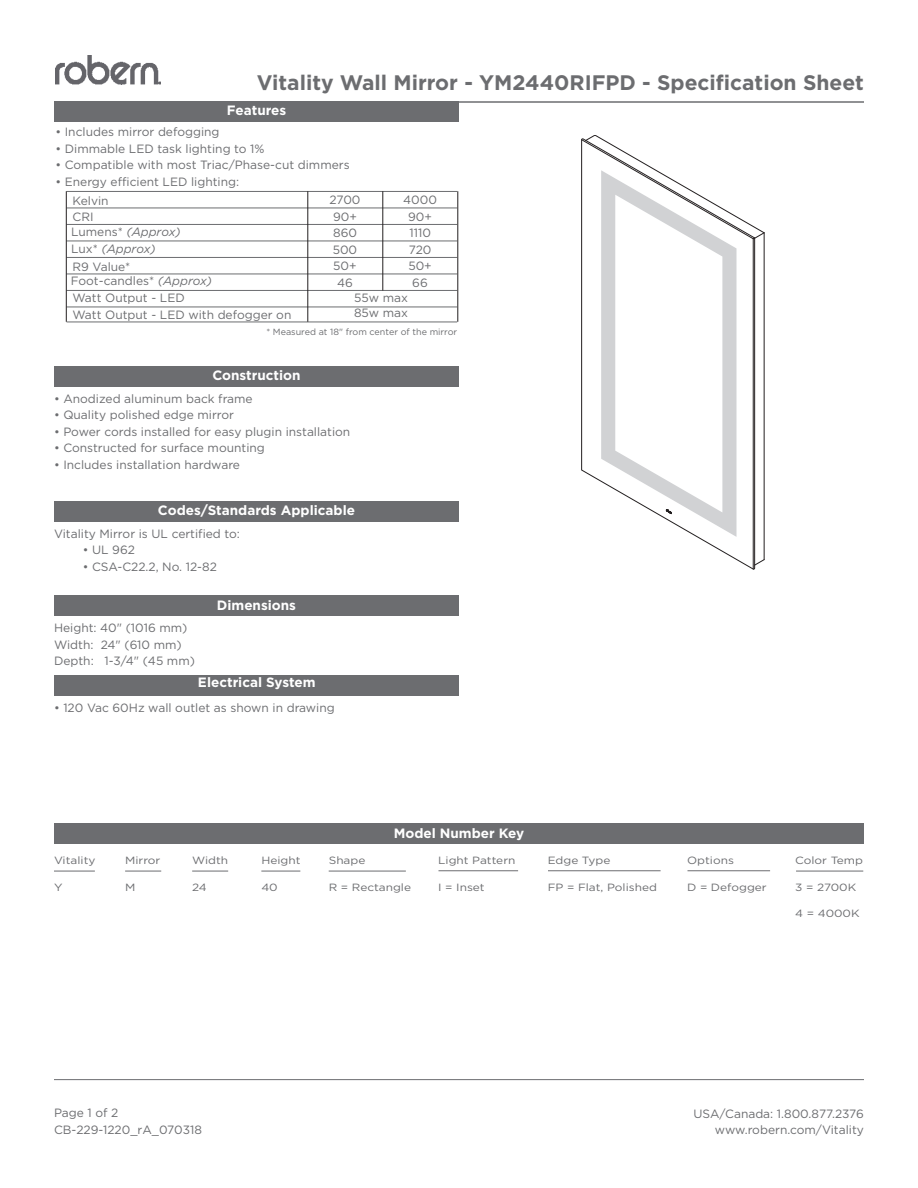
<style>
.page{position:relative;width:918px;height:1188px;background:#fff}
.page>*{position:absolute;margin:0;border:0;box-sizing:border-box;transform-origin:0 0}
.t1{font:700 21px "Gotham";color:#6c6d70}
.t2{font:700 13.5px "Gotham";color:#fff}
.t3{font:12px/16.5px "Gotham";color:#6c6d70}
.t4{font:italic 12px/16.5px "Gotham";color:#6c6d70}
.t5{font:10.5px "Gotham";color:#6c6d70;scale:1.13 1}
.t6{font:9px "Gotham";color:#6c6d70}
.s1{font-style:normal}
.s2{font-style:italic}
</style>
<div class="page">
<hr style="left:54px;top:1079px;width:810px;height:1px;background:#6c6d70">
<div style="left:54px;top:101px;width:405px;height:21px;background:#6c6d70"></div>
<div style="left:54px;top:366px;width:405px;height:20px;background:#6c6d70"></div>
<div style="left:54px;top:596px;width:405px;height:20px;background:#6c6d70"></div>
<div style="left:54px;top:501px;width:405px;height:20px;background:#6c6d70"></div>
<hr style="left:54px;top:101px;width:810px;height:2px;background:#6c6d70">
<div style="left:54px;top:824px;width:810px;height:20px;background:#6c6d70"></div>
<hr style="left:125px;top:871px;width:36px;height:1px;background:#6c6d70">
<hr style="left:54px;top:871px;width:41px;height:1px;background:#6c6d70">
<hr style="left:688px;top:870px;width:82px;height:1px;background:#6c6d70">
<hr style="left:548px;top:870px;width:113px;height:1px;background:#6c6d70">
<hr style="left:438px;top:870px;width:80px;height:1px;background:#6c6d70">
<img style="left:56px;top:56px;width:104px;height:28px">
<hr style="left:329px;top:871px;width:77px;height:1px;background:#6c6d70">
<hr style="left:796px;top:871px;width:67px;height:1px;background:#6c6d70">
<div style="left:54px;top:675px;width:405px;height:20px;background:#6c6d70"></div>
<hr style="left:192px;top:871px;width:36px;height:1px;background:#6c6d70">
<hr style="left:261px;top:871px;width:39px;height:1px;background:#6c6d70">
<hr style="left:764px;top:233px;width:1px;height:327px;background:#231f20">
<svg style="left:754px;top:559px;width:11px;height:7px"></svg>
<hr style="left:753px;top:239px;width:1px;height:330px;background:#231f20">
<svg style="left:657px;top:514px;width:80px;height:23px"></svg>
<svg style="left:581px;top:135px;width:184px;height:379px"></svg>
<hr style="left:67px;top:208px;width:390px;height:1px;background:#6c6d70">
<hr style="left:67px;top:191px;width:390px;height:1px;background:#6c6d70">
<hr style="left:67px;top:224px;width:390px;height:1px;background:#6c6d70">
<hr style="left:67px;top:241px;width:390px;height:1px;background:#6c6d70">
<hr style="left:67px;top:257px;width:390px;height:1px;background:#6c6d70">
<hr style="left:67px;top:274px;width:390px;height:1px;background:#6c6d70">
<hr style="left:67px;top:290px;width:390px;height:1px;background:#6c6d70">
<hr style="left:67px;top:307px;width:390px;height:1px;background:#6c6d70">
<hr style="left:67px;top:322px;width:390px;height:1px;background:#6c6d70">
<hr style="left:66px;top:191px;width:1px;height:131px;background:#231f20">
<hr style="left:308px;top:191px;width:1px;height:131px;background:#231f20">
<hr style="left:383px;top:191px;width:1px;height:100px;background:#231f20">
<hr style="left:458px;top:191px;width:1px;height:131px;background:#231f20">
<h1 class="t1" style="left:257px;top:68px;width:609px">Vitality Wall Mirror - YM2440RIFPD - Specification Sheet</h1>
<p class="t2" style="left:227px;top:102px;width:61px">Features</p>
<p class="t3" style="left:56px;top:124px;width:166px">• Includes mirror defogging</p>
<p class="t3" style="left:56px;top:140px;width:211px">• Dimmable LED task lighting to 1%</p>
<p class="t3" style="left:56px;top:157px;width:296px">• Compatible with most Triac/Phase-cut dimmers</p>
<p class="t3" style="left:56px;top:173px;width:185px">• Energy efficient LED lighting:</p>
<p class="t3" style="left:329px;top:191px;width:33px">2700</p>
<p class="t3" style="left:333px;top:224px;width:25px">860</p>
<p class="t3" style="left:403px;top:191px;width:35px">4000</p>
<p class="t3" style="left:410px;top:224px;width:23px">1110</p>
<p class="t3" style="left:73px;top:192px;width:38px">Kelvin<br>CRI</p>
<p class="t3" style="left:333px;top:208px;width:25px">90+</p>
<p class="t3" style="left:408px;top:208px;width:25px">90+</p>
<p class="t4" style="left:71px;top:224px;width:111px"><span class="s1">Lumens*</span> (Approx)<br><span class="s1">Lux*</span> (Approx)</p>
<p class="t3" style="left:71px;top:272px;width:143px">Foot-candles* <span class="s2">(Approx)</span></p>
<p class="t3" style="left:333px;top:241px;width:26px">500</p>
<p class="t3" style="left:409px;top:241px;width:24px">720</p>
<p class="t3" style="left:337px;top:274px;width:17px">46</p>
<p class="t3" style="left:412px;top:274px;width:17px">66</p>
<p class="t3" style="left:333px;top:257px;width:25px">50+</p>
<p class="t3" style="left:408px;top:257px;width:25px">50+</p>
<p class="t3" style="left:73px;top:258px;width:59px">R9 Value*</p>
<p class="t3" style="left:73px;top:289px;width:220px">Watt Output - LED<br>Watt Output - LED with defogger on</p>
<p class="t6" style="left:266px;top:326px;width:192px">* Measured at 18" from center of the mirror</p>
<p class="t3" style="left:354px;top:290px;width:56px;line-height:15.5px">55w max<br>85w max</p>
<p class="t2" style="left:212px;top:366px;width:90px">Construction</p>
<p class="t3" style="left:54px;top:390px;width:200px">• Anodized aluminum back frame</p>
<p class="t3" style="left:54px;top:406px;width:182px">• Quality polished edge mirror</p>
<p class="t3" style="left:54px;top:423px;width:298px">• Power cords installed for easy plugin installation</p>
<p class="t3" style="left:54px;top:439px;width:212px">• Constructed for surface mounting</p>
<p class="t3" style="left:54px;top:456px;width:188px">• Includes installation hardware</p>
<p class="t2" style="left:158px;top:501px;width:199px">Codes/Standards Applicable</p>
<p class="t3" style="left:54px;top:525px;width:188px">Vitality Mirror is UL certified to:</p>
<p class="t3" style="left:83px;top:541px;width:54px">• UL 962</p>
<p class="t3" style="left:83px;top:558px;width:136px">• CSA-C22.2, No. 12-82</p>
<p class="t3" style="left:54px;top:619px;width:142px">Height: 40" (1016 mm)<br>Width: 24" (610 mm)<br>Depth: 1-3/4" (45 mm)</p>
<p class="t2" style="left:217px;top:596px;width:81px">Dimensions</p>
<p class="t2" style="left:198px;top:674px;width:119px">Electrical System</p>
<p class="t3" style="left:54px;top:699px;width:282px">• 120 Vac 60Hz wall outlet as shown in drawing</p>
<p class="t5" style="left:54px;top:854px;width:38px">Vitality</p>
<p class="t5" style="left:54px;top:881px;width:9px">Y</p>
<p class="t5" style="left:125px;top:854px;width:33px">Mirror</p>
<p class="t5" style="left:125px;top:881px;width:11px">M</p>
<p class="t5" style="left:192px;top:854px;width:33px">Width</p>
<p class="t5" style="left:192px;top:881px;width:15px">24</p>
<p class="t5" style="left:261px;top:854px;width:36px">Height</p>
<p class="t5" style="left:261px;top:881px;width:16px">40</p>
<p class="t2" style="left:394px;top:824px;width:132px">Model Number Key</p>
<p class="t5" style="left:329px;top:854px;width:34px">Shape</p>
<p class="t5" style="left:329px;top:881px;width:74px">R = Rectangle</p>
<p class="t5" style="left:438px;top:854px;width:70px">Light Pattern</p>
<p class="t5" style="left:438px;top:881px;width:43px">I = Inset</p>
<p class="t5" style="left:548px;top:854px;width:57px">Edge Type</p>
<p class="t5" style="left:548px;top:881px;width:98px">FP = Flat, Polished</p>
<p class="t5" style="left:687px;top:854px;width:43px">Options</p>
<p class="t5" style="left:687px;top:881px;width:72px">D = Defogger</p>
<p class="t5" style="left:795px;top:854px;width:62px">Color Temp</p>
<p class="t5" style="left:795px;top:881px;width:56px">3 = 2700K</p>
<p class="t5" style="left:795px;top:907px;width:59px">4 = 4000K</p>
<p class="t3" style="left:54px;top:1105px;width:149px">Page 1 of 2<br>CB-229-1220_rA_070318</p>
<p class="t3" style="left:694px;top:1105px;width:172px;text-align:right">USA/Canada: 1.800.877.2376 www.robern.com/Vitality</p>
</div>
